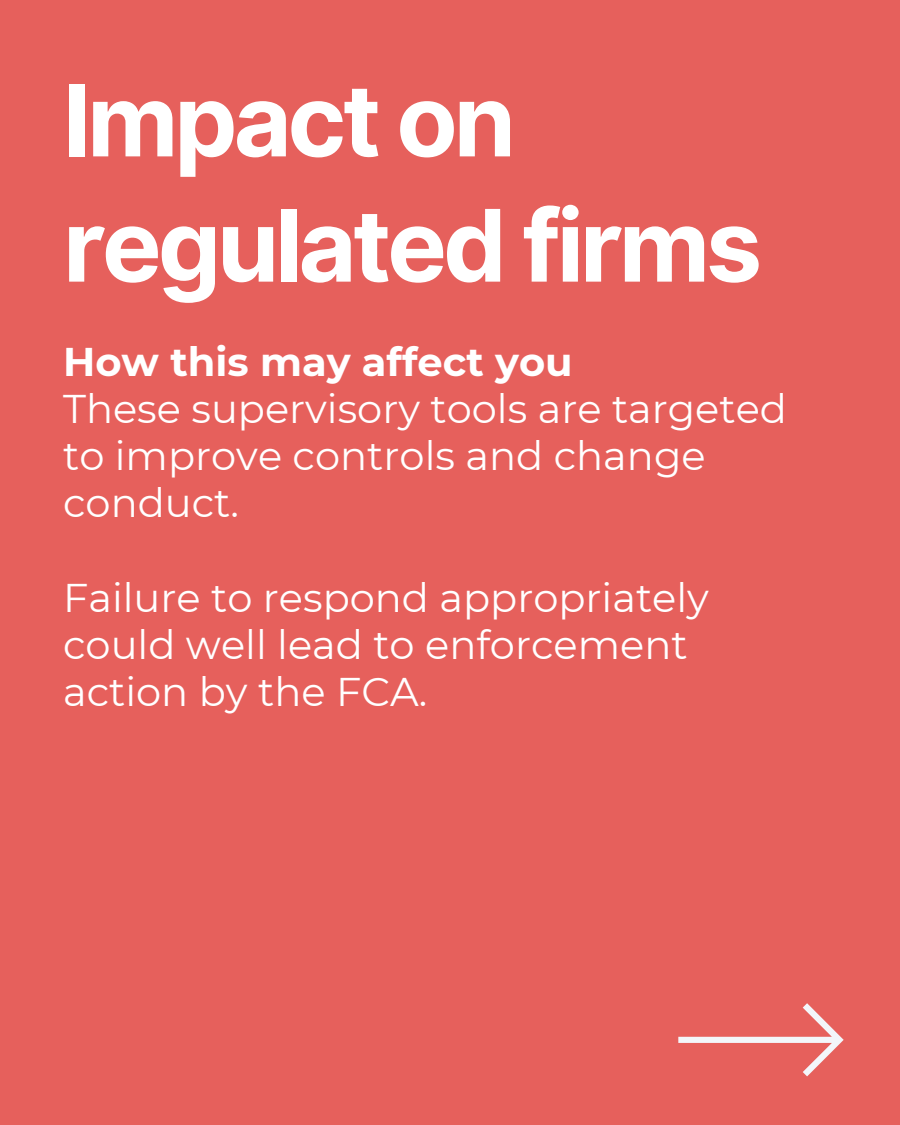
<style>
.page{position:relative;width:900px;height:1125px;background:#e6605c}
.page>*{position:absolute;margin:0;border:0;box-sizing:border-box;transform-origin:0 0}
.t1{font:700 100px/125.2px "Inter";letter-spacing:-.04em;color:#fff}
.t2{font:40px/47.2px "Montserrat";color:#fff}
.t3{font:700 40px "Montserrat";color:#fff}
</style>
<div class="page">
<svg style="left:678px;top:1003px;width:166px;height:73px"></svg>
<h1 class="t1" style="left:63px;top:57px;width:700px">Impact on regulated firms</h1>
<p class="t3" style="left:63px;top:337px;width:511px">How this may affect you</p>
<p class="t2" style="left:63px;top:385px;width:725px">These supervisory tools are targeted to improve controls and change conduct.</p>
<p class="t2" style="left:63px;top:574px;width:647px">Failure to respond appropriately could well lead to enforcement action by the FCA.</p>
</div>
